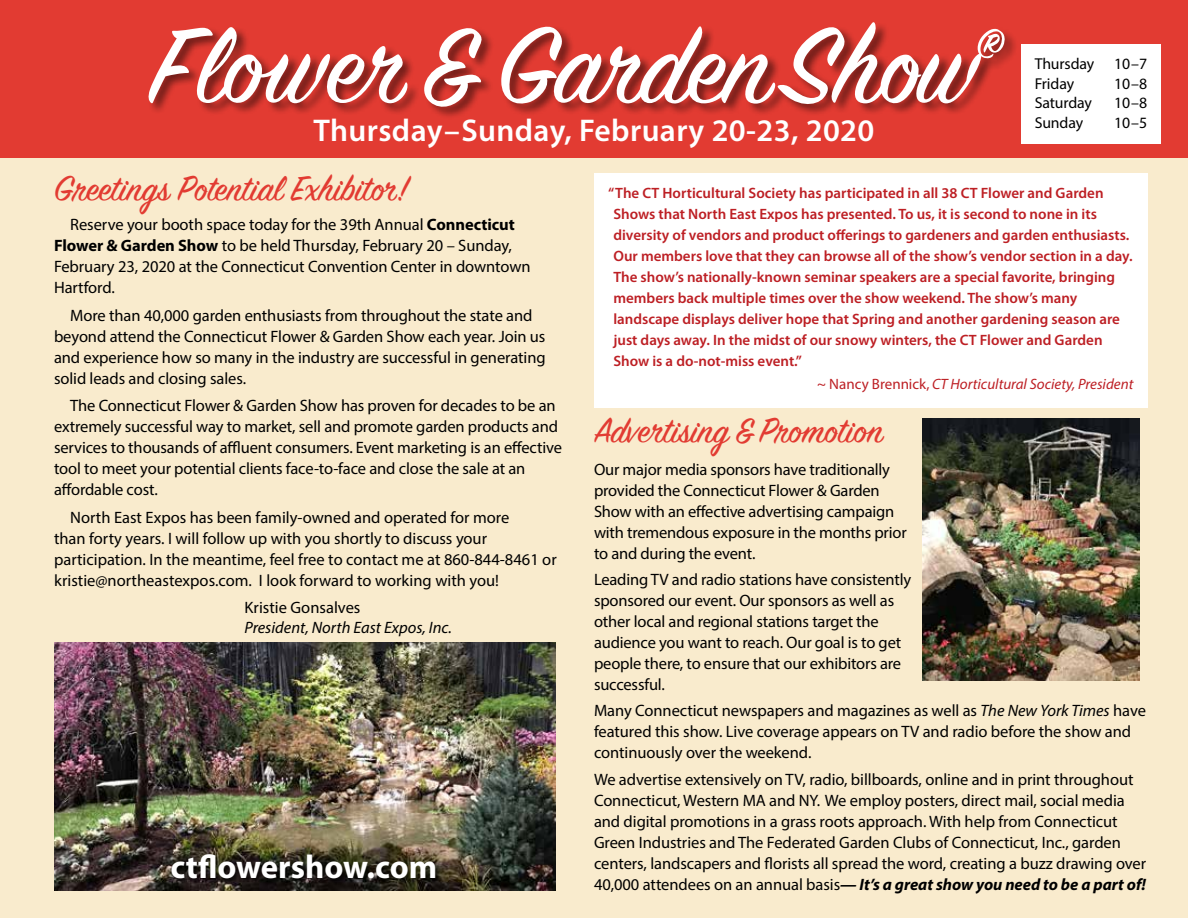
<style>
.page{position:relative;width:1188px;height:918px;background:#fff}
.page>*{position:absolute;margin:0;border:0;box-sizing:border-box;transform-origin:0 0}
.t1{font:120px "Sign Painter House Script";letter-spacing:-.005em;color:#fff}
.t2{font:52.5px "Sign Painter House Script";color:#fff}
.t3{font:39px "Sign Painter House Script";color:#e23b32}
.t4{font:700 33px "Myriad Pro";color:#fff}
.t5{font:600 31.5px "Myriad Pro";letter-spacing:.01em;color:#fff}
.t6{font:16.5px/21px "Myriad Pro";letter-spacing:-.005em;color:#000}
.t7{font:italic 16.5px "Myriad Pro";color:#000}
.t8{font:15.75px "Myriad Pro";letter-spacing:-.005em;color:#000}
.t9{font:600 15px/21px "Myriad Pro";color:#bd1f24}
.t10{font:italic 15px "Myriad Pro";color:#bd1f24}
.s1{font-weight:700}
.s2{font-style:normal}
.s3{font-style:italic}
.s4{font-weight:700;font-style:italic}
</style>
<div class="page">
<div style="left:0;top:158px;width:1188px;height:760px;background:#f9ebcd"></div>
<div style="left:594px;top:173px;width:554px;height:234px;background:#fff"></div>
<div style="left:0;top:0;width:1188px;height:158px;background:#e23b32"></div>
<div style="left:148px;top:22px;width:870px;height:98px;background:#000;opacity:.5"></div>
<img style="left:54px;top:643px;width:501px;height:248px">
<img style="left:923px;top:418px;width:216px;height:262px">
<div style="left:1022px;top:44px;width:139px;height:100px;background:#fff"></div>
<div style="left:171px;top:854px;width:270px;height:31px;background:#000;opacity:.65"></div>
<h1 class="t1" style="left:151px;top:-8px;width:827px">Flower &amp;GardenShow</h1>
<h2 class="t2" style="left:974px;top:15px;width:31px">®</h2>
<h3 class="t5" style="left:314px;top:111px;width:562px">Thursday–Sunday, February 20-23, 2020</h3>
<p class="t8" style="left:1035px;top:54px;width:61px">Thursday</p>
<p class="t8" style="left:1114px;top:54px;width:35px">10–7</p>
<p class="t8" style="left:1035px;top:74px;width:41px">Friday</p>
<p class="t8" style="left:1114px;top:74px;width:35px">10–8</p>
<p class="t8" style="left:1035px;top:93px;width:59px">Saturday</p>
<p class="t8" style="left:1114px;top:93px;width:35px">10–8</p>
<p class="t8" style="left:1035px;top:113px;width:50px">Sunday</p>
<p class="t8" style="left:1114px;top:113px;width:35px">10–5</p>
<h3 class="t3" style="left:54px;top:165px;width:356px">Greetings Potential Exhibitor!</h3>
<p class="t6" style="left:54px;top:214px;width:478px;text-indent:16px">Reserve your booth space today for the 39th Annual <span class="s1">Connecticut Flower &amp; Garden Show</span> to be held Thursday, February 20 – Sunday, February 23, 2020 at the Connecticut Convention Center in downtown Hartford.</p>
<p class="t6" style="left:54px;top:304px;width:493px;text-indent:16px">More than 40,000 garden enthusiasts from throughout the state and beyond attend the Connecticut Flower &amp; Garden Show each year. Join us and experience how so many in the industry are successful in generating solid leads and closing sales.</p>
<p class="t6" style="left:54px;top:395px;width:510px;text-indent:16px">The Connecticut Flower &amp; Garden Show has proven for decades to be an extremely successful way to market, sell and promote garden products and services to thousands of affluent consumers. Event marketing is an effective tool to meet your potential clients face-to-face and close the sale at an affordable cost.</p>
<p class="t6" style="left:54px;top:506px;width:504px;text-indent:16px">North East Expos has been family-owned and operated for more<br>than forty years. I will follow up with you shortly to discuss your participation. In the meantime, feel free to contact me at 860-844-8461 or kristie@northeastexpos.com. I look forward to working with you!</p>
<p class="t6" style="left:245px;top:597px;width:117px">Kristie Gonsalves</p>
<p class="t7" style="left:245px;top:617px;width:209px">President, North East Expos, Inc.</p>
<h3 class="t4" style="left:171px;top:845px;width:268px">ctflowershow.com</h3>
<p class="t9" style="left:613px;top:182px;width:521px;text-indent:-5px">“The CT Horticultural Society has participated in all 38 CT Flower and Garden Shows that North East Expos has presented. To us, it is second to none in its diversity of vendors and product offerings to gardeners and garden enthusiasts.<br>Our members love that they can browse all of the show’s vendor section in a day.<br>The show’s nationally-known seminar speakers are a special favorite, bringing members back multiple times over the show weekend. The show’s many landscape displays deliver hope that Spring and another gardening season are just days away. In the midst of our snowy winters, the CT Flower and Garden Show is a do-not-miss event.”</p>
<p class="t10" style="left:817px;top:374px;width:318px"><span class="s2">~ Nancy Brennick,</span> CT Horticultural Society, President</p>
<h3 class="t3" style="left:594px;top:406px;width:292px">Advertising &amp; Promotion</h3>
<p class="t6" style="left:594px;top:458px;width:314px">Our major media sponsors have traditionally provided the Connecticut Flower &amp; Garden Show with an effective advertising campaign with tremendous exposure in the months prior to and during the event.</p>
<p class="t6" style="left:594px;top:569px;width:319px">Leading TV and radio stations have consistently sponsored our event. Our sponsors as well as other local and regional stations target the audience you want to reach. Our goal is to get people there, to ensure that our exhibitors are successful.</p>
<p class="t6" style="left:594px;top:700px;width:553px">Many Connecticut newspapers and magazines as well as <span class="s3">The New York Times</span> have featured this show. Live coverage appears on TV and radio before the show and continuously over the weekend.</p>
<p class="t6" style="left:594px;top:769px;width:554px">We advertise extensively on TV, radio, billboards, online and in print throughout Connecticut, Western MA and NY. We employ posters, direct mail, social media and digital promotions in a grass roots approach. With help from Connecticut Green Industries and The Federated Garden Clubs of Connecticut, Inc., garden centers, landscapers and florists all spread the word, creating a buzz drawing over 40,000 attendees on an annual basis<span class="s4">— It’s a great show you need to be a part of!</span></p>
</div>
